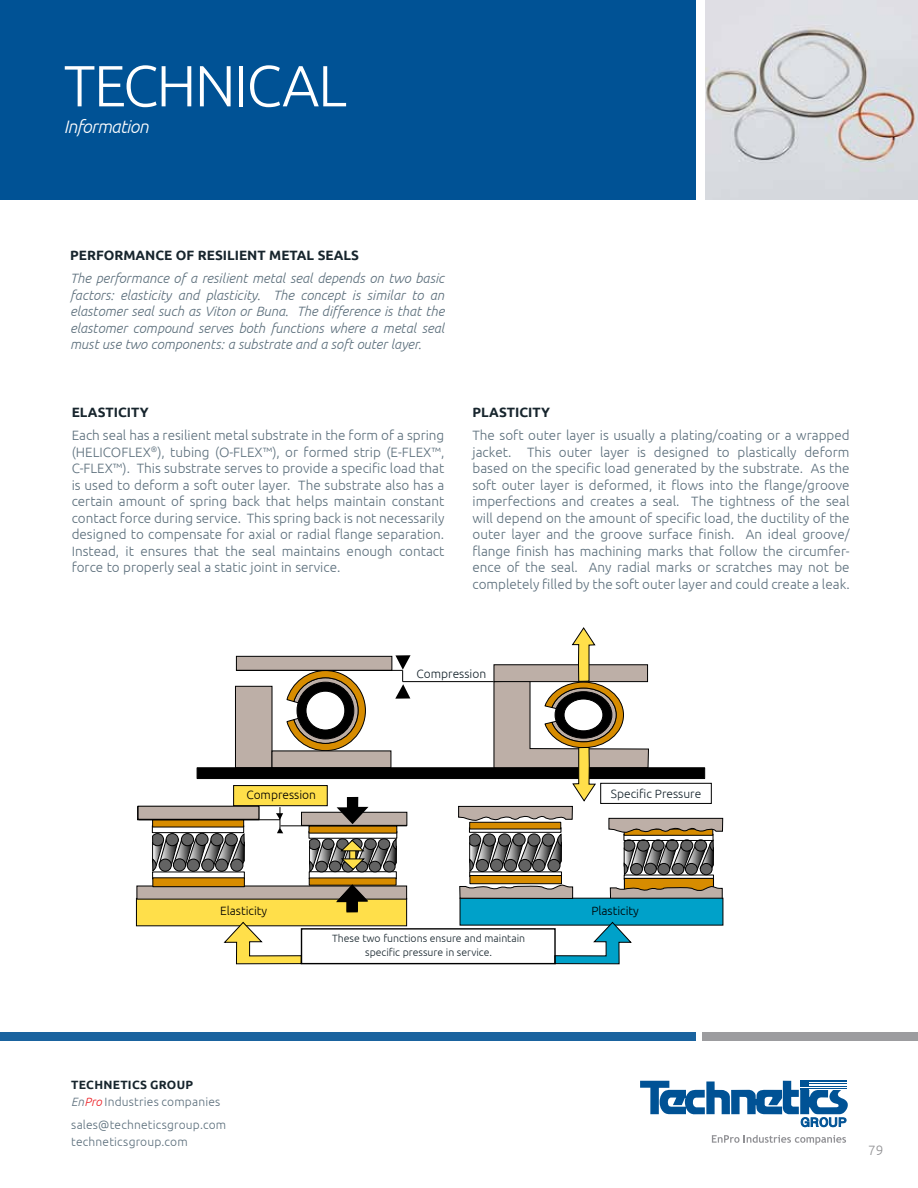
<style>
.page{position:relative;width:918px;height:1188px;background:#fff}
.page>*{position:absolute;margin:0;border:0;box-sizing:border-box;transform-origin:0 0}
.t1{font:300 57.9px "Ubuntu";letter-spacing:-.03em;color:#fff}
.t2{font:italic 300 18px "Ubuntu";letter-spacing:-.03em;color:#fff}
.t3{font:300 13.5px/16.5px "Ubuntu";color:#5c6f7c;text-align:justify}
.t4{font:italic 300 13.5px/16.5px "Ubuntu";color:#5c6f7c;text-align:justify}
.t5{font:700 13.5px "Ubuntu";color:#17252d}
.t6{font:300 13.5px "Ubuntu";color:#919194}
.t7{font:300 12px/16.5px "Ubuntu";letter-spacing:.015em;color:#5c6f7c}
.t8{font:300 12px "Ubuntu";color:#000}
.t9{font:300 12px "Ubuntu";color:#17252d}
.t10{font:300 10.5px/13.5px "Ubuntu";color:#17252d;text-align:center}
.s1{font-weight:700;color:#17252d}
.s2{font-style:italic}
.s3{font-style:italic;color:#ed1e24}
</style>
<div class="page">
<svg style="left:640px;top:1081px;width:208px;height:64px"></svg>
<div style="left:0;top:1032px;width:695px;height:9px;background:#1a639f"></div>
<div style="left:702px;top:1032px;width:216px;height:9px;background:#9c9c9f"></div>
<div style="left:0;top:0;width:695px;height:199px;background:#005295"></div>
<img style="left:706px;top:0;width:212px;height:199px">
<div style="left:624px;top:878px;width:90px;height:14px;background:#d78c00;border:1px solid #000"></div>
<svg style="left:610px;top:887px;width:113px;height:11px"></svg>
<div style="left:233px;top:785px;width:95px;height:21px;background:#ffdf4a;border:1px solid #000"></div>
<div style="left:460px;top:898px;width:263px;height:28px;background:#00a1c9"></div>
<div style="left:136px;top:898px;width:271px;height:28px;background:#ffdf4a"></div>
<div style="left:136px;top:886px;width:271px;height:14px;background:#bdafa7"></div>
<svg style="left:286px;top:671px;width:80px;height:79px"></svg>
<div style="left:236px;top:656px;width:156px;height:15px;background:#bdafa7;border:1px solid #000"></div>
<div style="left:235px;top:686px;width:37px;height:82px;background:#bdafa7;border:1px solid #000"></div>
<div style="left:272px;top:750px;width:119px;height:18px;background:#bdafa7"></div>
<hr style="left:236px;top:670px;width:167px;height:1px;background:#000">
<hr style="left:403px;top:681px;width:90px;height:1px;background:#000">
<svg style="left:137px;top:806px;width:1px;height:14px"></svg>
<div style="left:301px;top:812px;width:106px;height:14px;background:#bdafa7;border:1px solid #000"></div>
<svg style="left:337px;top:797px;width:31px;height:27px"></svg>
<div style="left:197px;top:767px;width:508px;height:12px;background:#000;border:1px solid #000"></div>
<div style="left:138px;top:806px;width:121px;height:14px;background:#bdafa7;border:1px solid #000"></div>
<hr style="left:139px;top:819px;width:141px;height:1px;background:#000">
<hr style="left:280px;top:825px;width:127px;height:1px;background:#000">
<svg style="left:276px;top:807px;width:7px;height:26px"></svg>
<svg style="left:152px;top:833px;width:93px;height:39px;background:#6d6d6d"></svg>
<svg style="left:309px;top:826px;width:88px;height:8px"></svg>
<div style="left:309px;top:878px;width:88px;height:8px;background:#d78c00;border:1px solid #000"></div>
<div style="left:152px;top:825px;width:92px;height:8px;border:1px solid #000"></div>
<div style="left:152px;top:877px;width:93px;height:10px;background:#d78c00;border:1px solid #000"></div>
<div style="left:152px;top:820px;width:92px;height:7px;background:#d78c00"></div>
<svg style="left:336px;top:884px;width:32px;height:28px"></svg>
<svg style="left:309px;top:838px;width:88px;height:34px;background:#6d6a60"></svg>
<svg style="left:223px;top:921px;width:79px;height:44px"></svg>
<div style="left:469px;top:875px;width:93px;height:9px;background:#d78c00;border:1px solid #000"></div>
<svg style="left:458px;top:627px;width:265px;height:248px"></svg>
<svg style="left:459px;top:885px;width:114px;height:14px;background:#a59b96"></svg>
<svg style="left:554px;top:921px;width:79px;height:44px"></svg>
<div style="left:301px;top:928px;width:255px;height:36px;border:1px solid #000"></div>
<svg style="left:395px;top:655px;width:16px;height:44px"></svg>
<div style="left:600px;top:783px;width:112px;height:21px;border:1px solid #000"></div>
<h1 class="t1" style="left:64px;top:51px;width:285px">TECHNICAL</h1>
<h2 class="t2" style="left:64px;top:115px;width:87px">Information</h2>
<p class="t5" style="left:70px;top:247px;width:290px">PERFORMANCE OF RESILIENT METAL SEALS</p>
<p class="t4" style="left:70px;top:270px;width:376px">The performance of a resilient metal seal depends on two basic factors: elasticity and plasticity. The concept is similar to an elastomer seal such as Viton or Buna. The difference is that the elastomer compound serves both functions where a metal seal must use two components: a substrate and a soft outer layer.</p>
<p class="t5" style="left:72px;top:404px;width:79px">ELASTICITY</p>
<p class="t3" style="left:72px;top:427px;width:374px">Each seal has a resilient metal substrate in the form of a spring (HELICOFLEX<sup>®</sup>), tubing (O-FLEX™), or formed strip (E-FLEX™, C-FLEX™). This substrate serves to provide a specific load that is used to deform a soft outer layer. The substrate also has a certain amount of spring back that helps maintain constant contact force during service. This spring back is not necessarily designed to compensate for axial or radial flange separation.<br>Instead, it ensures that the seal maintains enough contact force to properly seal a static joint in service.</p>
<p class="t5" style="left:473px;top:404px;width:79px">PLASTICITY</p>
<p class="t3" style="left:473px;top:427px;width:379px">The soft outer layer is usually a plating/coating or a wrapped jacket. This outer layer is designed to plastically deform based on the specific load generated by the substrate. As the soft outer layer is deformed, it flows into the flange/groove imperfections and creates a seal. The tightness of the seal will depend on the amount of specific load, the ductility of the outer layer and the groove surface finish. An ideal groove/ flange finish has machining marks that follow the circumfer&shy;ence of the seal. Any radial marks or scratches may not be completely filled by the soft outer layer and could create a leak.</p>
<p class="t9" style="left:417px;top:666px;width:71px">Compression</p>
<p class="t8" style="left:246px;top:787px;width:71px">Compression</p>
<p class="t9" style="left:611px;top:787px;width:92px">Specific Pressure</p>
<p class="t8" style="left:220px;top:903px;width:49px">Elasticity</p>
<p class="t8" style="left:591px;top:903px;width:49px">Plasticity</p>
<p class="t10" style="left:332px;top:932px;width:195px">These two functions ensure and maintain specific pressure in service.</p>
<p class="t7" style="left:71px;top:1076px;width:151px"><span class="s1">TECHNETICS GROUP<br></span><span class="s2">En</span><span class="s3">Pro</span> Industries companies</p>
<p class="t7" style="left:71px;top:1116px;width:157px">sales@techneticsgroup.com techneticsgroup.com</p>
<p class="t6" style="left:868px;top:1142px;width:17px">79</p>
</div>
